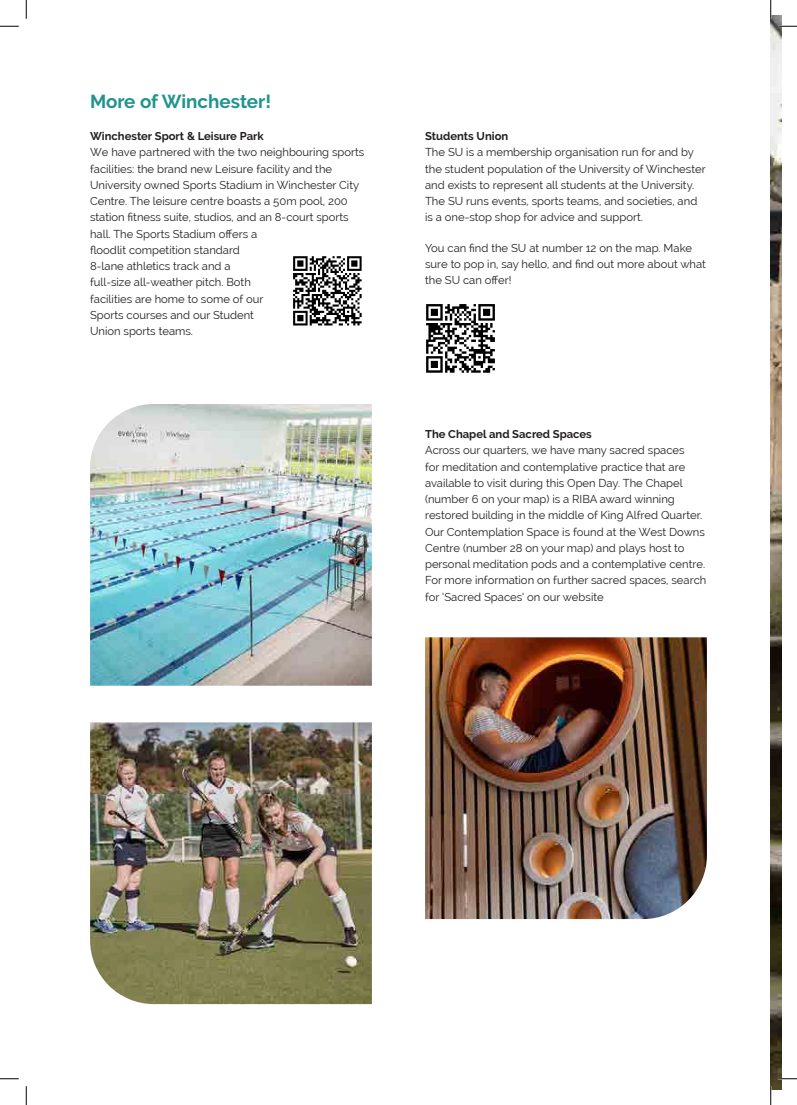
<style>
.page{position:relative;width:797px;height:1105px;background:#fff}
.page>*{position:absolute;margin:0;border:0;box-sizing:border-box;transform-origin:0 0}
.Heading{font:700 18.75px "Raleway";color:#21938d}
.Body{font:11.25px/16.2px "Raleway";color:#231f20}
.SUb_Sub_Bold{font:700 11.25px "Raleway";color:#231f20}
</style>
<div class="page">
<img style="left:90px;top:404px;width:282px;height:282px">
<img style="left:425px;top:637px;width:282px;height:282px">
<img style="left:90px;top:722px;width:282px;height:282px">
<img style="left:293px;top:256px;width:69px;height:70px">
<img style="left:426px;top:304px;width:69px;height:69px">
<img style="left:770px;top:16px;width:11px;height:1073px">
<svg style="left:0;top:25px;width:19px;height:2px"></svg>
<svg style="left:778px;top:25px;width:19px;height:2px"></svg>
<svg style="left:0;top:1078px;width:19px;height:1px"></svg>
<svg style="left:778px;top:1078px;width:19px;height:1px"></svg>
<svg style="left:25px;top:0;width:2px;height:19px"></svg>
<svg style="left:25px;top:1086px;width:2px;height:19px"></svg>
<svg style="left:770px;top:0;width:1px;height:19px"></svg>
<svg style="left:770px;top:1086px;width:1px;height:19px"></svg>
<p class="Heading" style="left:90px;top:90px;width:183px">More of Winchester!</p>
<p class="SUb_Sub_Bold" style="left:90px;top:130px;width:175px">Winchester Sport &amp; Leisure Park</p>
<p class="Body" style="left:90px;top:144px;width:276px">We have partnered with the two neighbouring sports facilities: the brand new Leisure facility and the University owned Sports Stadium in Winchester City Centre. The leisure centre boasts a 50m pool, 200 station fitness suite, studios, and an 8-court sports hall. The Sports Stadium offers a<br>floodlit competition standard<br>8-lane athletics track and a<br>full-size all-weather pitch. Both<br>facilities are home to some of our<br>Sports courses and our Student<br>Union sports teams.</p>
<p class="SUb_Sub_Bold" style="left:425px;top:130px;width:85px">Students Union</p>
<p class="Body" style="left:425px;top:144px;width:282px">The SU is a membership organisation run for and by the student population of the University of Winchester and exists to represent all students at the University.<br>The SU runs events, sports teams, and societies, and is a one-stop shop for advice and support.</p>
<p class="Body" style="left:425px;top:240px;width:282px">You can find the SU at number 12 on the map. Make sure to pop in, say hello, and find out more about what the SU can offer!</p>
<p class="SUb_Sub_Bold" style="left:425px;top:428px;width:168px">The Chapel and Sacred Spaces</p>
<p class="Body" style="left:425px;top:442px;width:283px">Across our quarters, we have many sacred spaces<br>for meditation and contemplative practice that are available to visit during this Open Day. The Chapel (number 6 on your map) is a RIBA award winning restored building in the middle of King Alfred Quarter.<br>Our Contemplation Space is found at the West Downs Centre (number 28 on your map) and plays host to personal meditation pods and a contemplative centre.<br>For more information on further sacred spaces, search for ‘Sacred Spaces’ on our website</p>
</div>
